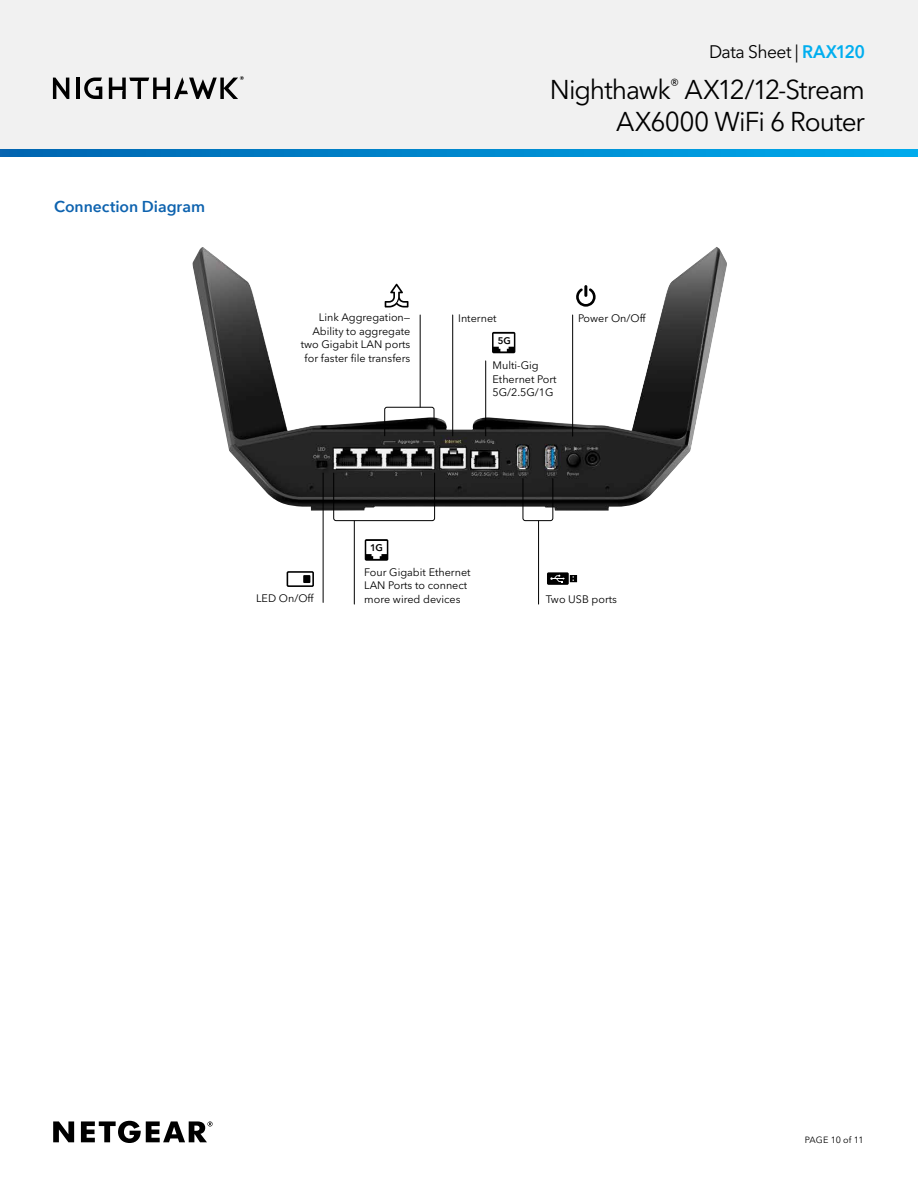
<style>
.page{position:relative;width:918px;height:1188px;background:#fff}
.page>*{position:absolute;margin:0;border:0;box-sizing:border-box;transform-origin:0 0}
.t1{font:27px/31.5px "Avenir Next LT Pro";letter-spacing:-.04em;color:#000;text-align:right}
.t2{font:18px "Avenir Next LT Pro";letter-spacing:-.03em;color:#000}
.t3{font:600 15.75px "Avenir Next";color:#0e63af}
.t4{font:10.8px/13.5px "Avenir Next LT Pro";color:#000}
.t5{font:600 9.6px "Avenir Next LT Pro";color:#000}
.t6{font:600 9.45px "Avenir Next LT Pro";color:#000}
.t7{font:9px "Avenir Next LT Pro";letter-spacing:-.01em;color:#000}
.s1{font-weight:600;color:#00aeef}
</style>
<div class="page">
<div style="left:0;top:0;width:918px;height:156px;background:#f1f1f1"></div>
<svg style="left:53px;top:1121px;width:160px;height:22px"></svg>
<svg style="left:53px;top:78px;width:16px;height:21px"></svg>
<hr style="left:76px;top:78px;width:3px;height:21px;background:#000">
<svg style="left:84px;top:78px;width:18px;height:21px"></svg>
<svg style="left:109px;top:76px;width:135px;height:23px"></svg>
<svg style="left:0;top:149px;width:918px;height:8px;background:#0087cd"></svg>
<img style="left:192px;top:247px;width:535px;height:264px">
<svg style="left:385px;top:284px;width:24px;height:24px"></svg>
<div style="left:287px;top:571px;width:27px;height:16px;border:2px solid #000"></div>
<svg style="left:576px;top:285px;width:20px;height:22px"></svg>
<div style="left:547px;top:572px;width:22px;height:13px;background:#000;border-radius:2px"></div>
<svg style="left:550px;top:575px;width:27px;height:8px"></svg>
<svg style="left:365px;top:539px;width:23px;height:22px"></svg>
<svg style="left:492px;top:332px;width:23px;height:21px"></svg>
<svg style="left:384px;top:407px;width:51px;height:29px"></svg>
<hr style="left:420px;top:315px;width:1px;height:92px;background:#000">
<hr style="left:572px;top:315px;width:1px;height:121px;background:#000">
<svg style="left:333px;top:472px;width:102px;height:49px"></svg>
<hr style="left:354px;top:521px;width:1px;height:83px;background:#000">
<svg style="left:522px;top:478px;width:32px;height:43px"></svg>
<hr style="left:538px;top:521px;width:1px;height:83px;background:#000">
<hr style="left:323px;top:473px;width:1px;height:129px;background:#000">
<hr style="left:452px;top:315px;width:1px;height:121px;background:#000">
<hr style="left:485px;top:361px;width:1px;height:75px;background:#000">
<div style="left:303px;top:575px;width:7px;height:8px;background:#000"></div>
<h3 class="t3" style="left:54px;top:193px;width:153px">Connection Diagram</h3>
<h2 class="t2" style="left:709px;top:41px;width:158px">Data Sheet | <span class="s1">RAX120</span></h2>
<h1 class="t1" style="left:550px;top:74px;width:317px">Nighthawk<sup>®</sup> AX12/12-Stream<br>AX6000 WiFi 6 Router</h1>
<p class="t4" style="left:301px;top:311px;width:111px;text-align:right">Link Aggregation—<br>Ability to aggregate two Gigabit LAN ports for faster file transfers</p>
<p class="t4" style="left:458px;top:311px;width:40px">Internet</p>
<p class="t4" style="left:578px;top:311px;width:69px">Power On/Off</p>
<p class="t4" style="left:493px;top:359px;width:66px">Multi-Gig<br>Ethernet Port<br>5G/2.5G/1G</p>
<p class="t6" style="left:498px;top:335px;width:15px">5G</p>
<p class="t5" style="left:370px;top:542px;width:14px">1G</p>
<p class="t4" style="left:364px;top:565px;width:108px">Four Gigabit Ethernet<br>LAN Ports to connect</p>
<p class="t4" style="left:256px;top:592px;width:59px">LED On/Off</p>
<p class="t4" style="left:364px;top:592px;width:98px">more wired devices</p>
<p class="t4" style="left:546px;top:593px;width:73px">Two USB ports</p>
<p class="t7" style="left:805px;top:1134px;width:61px">PAGE 10 of 11</p>
</div>
